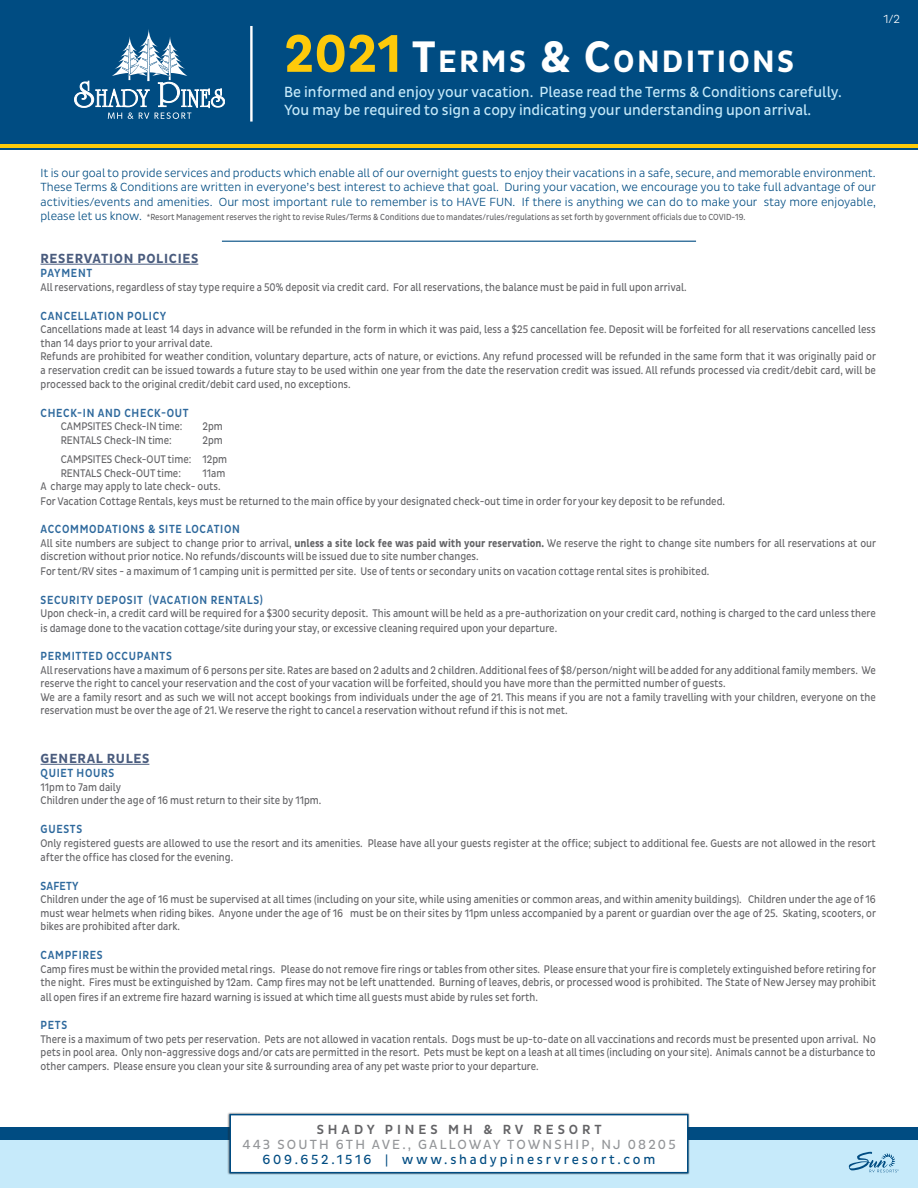
<style>
.page{position:relative;width:918px;height:1188px;background:#fff}
.page>*{position:absolute;margin:0;border:0;box-sizing:border-box;transform-origin:0 0}
.t1{font:700 31.5px "Pluto Sans Cond";letter-spacing:.07em;color:#fff}
.t2{font:15px "Pluto Sans Cond";color:#c6eafa}
.t3{font:13.5px "Pluto Sans Cond";letter-spacing:.16em;color:#939598}
.t4{font:13.5px "Pluto Sans Cond";letter-spacing:.2em;color:#004c82}
.t5{font:700 13.5px "Pluto Sans Cond";letter-spacing:.05em;color:#4a5c7e}
.t6{font:500 13.5px "Pluto Sans Cond";letter-spacing:.295em;color:#636366}
.t7{font:300 12px/14.4px "Pluto Sans Cond";color:#004c82;text-align:justify}
.t8{font:500 12px "Pluto Sans Cond";letter-spacing:.065em;color:#2d689c;scale:.9 1}
.t9{font:300 12px "Pluto Sans Cond";color:#fff}
.t10{font:11.25px/13.5px "Pluto Sans Cond";color:#636366;scale:.9 1}
.t11{font:9px "Pluto Sans Cond";color:#636366;scale:.9 1}
.s1{font-size:54px;color:#feca0a}
.s2{font-size:45px}
.s3{font-weight:300;font-size:12px;color:#004c82}
.s4{font-weight:700}
</style>
<div class="page">
<div style="left:0;top:0;width:918px;height:149px;background:#004c82"></div>
<hr style="left:40px;top:264px;width:158px;height:1px;background:#4a5c7e">
<hr style="left:40px;top:764px;width:109px;height:1px;background:#4a5c7e">
<hr style="left:222px;top:241px;width:474px;height:1px;background:#004c82">
<div style="left:0;top:1134px;width:918px;height:54px;background:#c6eafa"></div>
<div style="left:0;top:1127px;width:918px;height:13px;background:#004c82"></div>
<div style="left:227px;top:1112px;width:463px;height:63px;background:#231f20;opacity:.75"></div>
<div style="left:230px;top:1114px;width:458px;height:59px;background:#fff;border:2px solid #004c82"></div>
<svg style="left:849px;top:1152px;width:50px;height:20px"></svg>
<hr style="left:0;top:144px;width:918px;height:4px;background:#feca0a">
<svg style="left:74px;top:29px;width:151px;height:90px"></svg>
<hr style="left:250px;top:26px;width:3px;height:96px;background:#fff">
<p class="t1" style="left:284px;top:43px;width:511px"><span class="s1">2021</span> <span class="s2">T</span>ERMS <span class="s2">&amp; C</span>ONDITIONS</p>
<p class="t2" style="left:284px;top:84px;width:559px">Be informed and enjoy your vacation. Please read the Terms &amp; Conditions carefully.</p>
<p class="t2" style="left:284px;top:102px;width:529px">You may be required to sign a copy indicating your understanding upon arrival.</p>
<p class="t9" style="left:883px;top:13px;width:18px">1/2</p>
<p class="t7" style="left:40px;top:166px;width:837px">It is our goal to provide services and products which enable all of our overnight guests to enjoy their vacations in a safe, secure, and memorable environment.<br>These Terms &amp; Conditions are written in everyone’s best interest to achieve that goal. During your vacation, we encourage you to take full advantage of our activities/events and amenities. Our most important rule to remember is to HAVE FUN. If there is anything we can do to make your stay more enjoyable,</p>
<p class="t11" style="left:40px;top:212px;width:785px"><span class="s3">please let us know.</span> *Resort Management reserves the right to revise Rules/Terms &amp; Conditions due to mandates/rules/regulations as set forth by government officials due to COVID-19.</p>
<p class="t5" style="left:40px;top:251px;width:159px">RESERVATION POLICIES</p>
<p class="t8" style="left:41px;top:266px;width:59px">PAYMENT</p>
<p class="t10" style="left:40px;top:280px;width:719px">All reservations, regardless of stay type require a 50% deposit via credit card. For all reservations, the balance must be paid in full upon arrival.</p>
<p class="t8" style="left:41px;top:309px;width:141px">CANCELLATION POLICY</p>
<p class="t10" style="left:40px;top:323px;width:930px">Cancellations made at least 14 days in advance will be refunded in the form in which it was paid, less a $25 cancellation fee. Deposit will be forfeited for all reservations cancelled less than 14 days prior to your arrival date.</p>
<p class="t10" style="left:40px;top:349px;width:930px;line-height:14px;text-align:justify">Refunds are prohibited for weather condition, voluntary departure, acts of nature, or evictions. Any refund processed will be refunded in the same form that it was originally paid or a reservation credit can be issued towards a future stay to be used within one year from the date the reservation credit was issued. All refunds processed via credit/debit card, will be processed back to the original credit/debit card used, no exceptions.</p>
<p class="t8" style="left:41px;top:406px;width:166px">CHECK-IN AND CHECK-OUT</p>
<p class="t10" style="left:61px;top:420px;width:137px">CAMPSITES Check-IN time:</p>
<p class="t10" style="left:202px;top:420px;width:24px">2pm</p>
<p class="t10" style="left:61px;top:433px;width:125px">RENTALS Check-IN time:</p>
<p class="t10" style="left:202px;top:433px;width:24px">2pm</p>
<p class="t10" style="left:61px;top:453px;width:186px">CAMPSITES Check-OUT time: 12pm</p>
<p class="t10" style="left:61px;top:466px;width:135px">RENTALS Check-OUT time:</p>
<p class="t10" style="left:202px;top:466px;width:27px">11am</p>
<p class="t10" style="left:40px;top:480px;width:202px">A charge may apply to late check- outs.</p>
<p class="t10" style="left:40px;top:494px;width:762px">For Vacation Cottage Rentals, keys must be returned to the main office by your designated check-out time in order for your key deposit to be refunded.</p>
<p class="t8" style="left:41px;top:523px;width:223px">ACCOMMODATIONS &amp; SITE LOCATION</p>
<p class="t10" style="left:40px;top:537px;width:930px">All site numbers are subject to change prior to arrival, <span class="s4">unless a site lock fee was paid with your reservation.</span> We reserve the right to change site numbers for all reservations at our discretion without prior notice. No refunds/discounts will be issued due to site number changes.</p>
<p class="t10" style="left:40px;top:564px;width:745px">For tent/RV sites - a maximum of 1 camping unit is permitted per site. Use of tents or secondary units on vacation cottage rental sites is prohibited.</p>
<p class="t8" style="left:41px;top:593px;width:248px">SECURITY DEPOSIT (VACATION RENTALS)</p>
<p class="t10" style="left:40px;top:606px;width:930px;line-height:14.4px">Upon check-in, a credit card will be required for a $300 security deposit. This amount will be held as a pre-authorization on your credit card, nothing is charged to the card unless there is damage done to the vacation cottage/site during your stay, or excessive cleaning required upon your departure.</p>
<p class="t8" style="left:41px;top:649px;width:147px">PERMITTED OCCUPANTS</p>
<p class="t10" style="left:40px;top:663px;width:930px">All reservations have a maximum of 6 persons per site. Rates are based on 2 adults and 2 children. Additional fees of $8/person/night will be added for any additional family members. We reserve the right to cancel your reservation and the cost of your vacation will be forfeited, should you have more than the permitted number of guests.</p>
<p class="t10" style="left:40px;top:690px;width:930px">We are a family resort and as such we will not accept bookings from individuals under the age of 21. This means if you are not a family travelling with your children, everyone on the reservation must be over the age of 21. We reserve the right to cancel a reservation without refund if this is not met.</p>
<p class="t5" style="left:40px;top:751px;width:110px">GENERAL RULES</p>
<p class="t8" style="left:41px;top:766px;width:83px">QUIET HOURS</p>
<p class="t10" style="left:40px;top:780px;width:91px">11pm to 7am daily</p>
<p class="t10" style="left:40px;top:794px;width:314px">Children under the age of 16 must return to their site by 11pm.</p>
<p class="t8" style="left:41px;top:822px;width:48px">GUESTS</p>
<p class="t10" style="left:40px;top:836px;width:930px;line-height:14.4px">Only registered guests are allowed to use the resort and its amenities. Please have all your guests register at the office; subject to additional fee. Guests are not allowed in the resort after the office has closed for the evening.</p>
<p class="t8" style="left:41px;top:879px;width:44px">SAFETY</p>
<p class="t10" style="left:40px;top:893px;width:930px;text-align:justify">Children under the age of 16 must be supervised at all times (including on your site, while using amenities or common areas, and within amenity buildings). Children under the age of 16 must wear helmets when riding bikes. Anyone under the age of 16 must be on their sites by 11pm unless accompanied by a parent or guardian over the age of 25. Skating, scooters, or bikes are prohibited after dark.</p>
<p class="t8" style="left:41px;top:948px;width:71px">CAMPFIRES</p>
<p class="t10" style="left:40px;top:962px;width:930px;line-height:14px;text-align:justify">Camp fires must be within the provided metal rings. Please do not remove fire rings or tables from other sites. Please ensure that your fire is completely extinguished before retiring for the night. Fires must be extinguished by 12am. Camp fires may not be left unattended. Burning of leaves, debris, or processed wood is prohibited. The State of New Jersey may prohibit all open fires if an extreme fire hazard warning is issued at which time all guests must abide by rules set forth.</p>
<p class="t8" style="left:41px;top:1018px;width:31px">PETS</p>
<p class="t10" style="left:40px;top:1032px;width:930px;text-align:justify">There is a maximum of two pets per reservation. Pets are not allowed in vacation rentals. Dogs must be up-to-date on all vaccinations and records must be presented upon arrival. No pets in pool area. Only non-aggressive dogs and/or cats are permitted in the resort. Pets must be kept on a leash at all times (including on your site). Animals cannot be a disturbance to other campers. Please ensure you clean your site &amp; surrounding area of any pet waste prior to your departure.</p>
<p class="t6" style="left:317px;top:1122px;width:286px">SHADY PINES MH &amp; RV RESORT</p>
<p class="t3" style="left:242px;top:1137px;width:435px">443 SOUTH 6TH AVE., GALLOWAY TOWNSHIP, NJ 08205</p>
<p class="t4" style="left:263px;top:1152px;width:394px">609.652.1516 | www.shadypinesrvresort.com</p>
</div>
